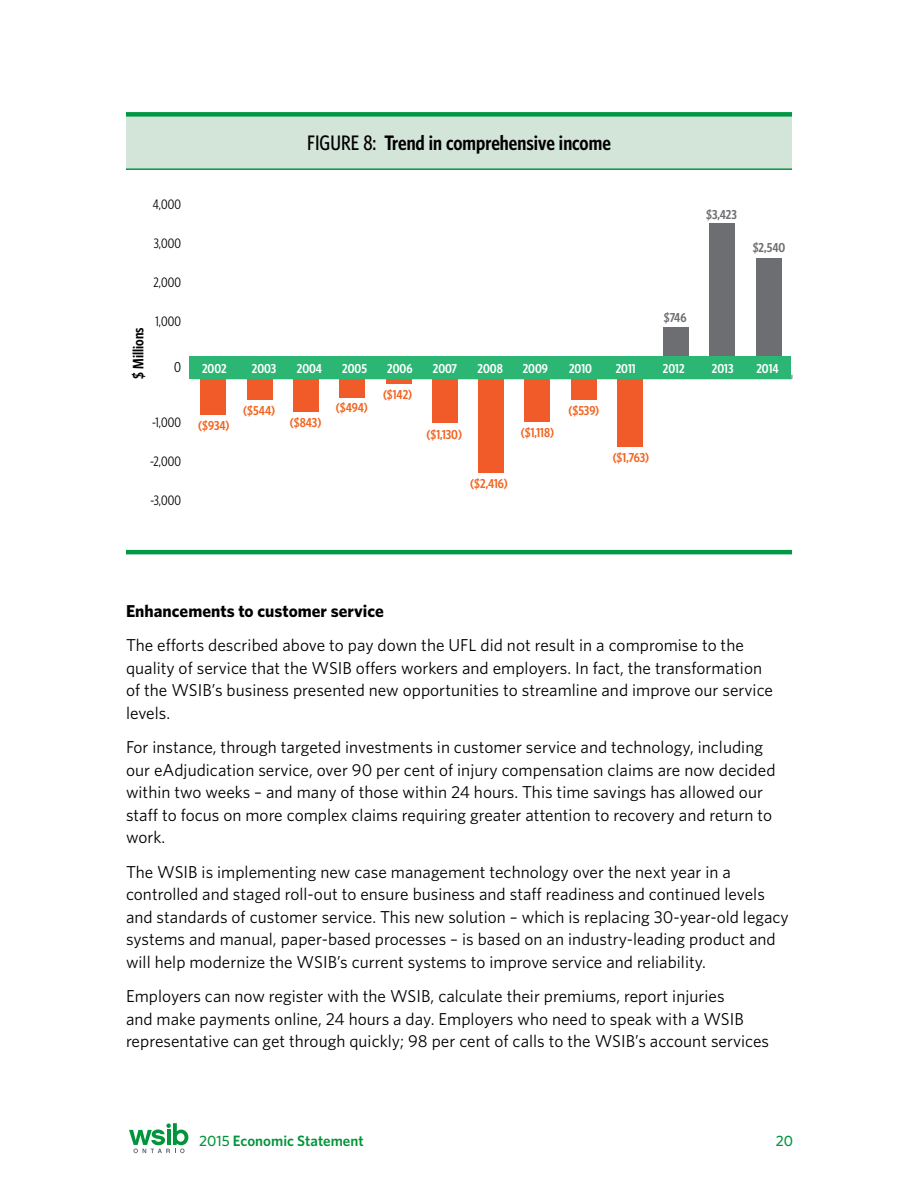
<style>
.page{position:relative;width:918px;height:1188px;background:#fff}
.page>*{position:absolute;margin:0;border:0;box-sizing:border-box;transform-origin:0 0}
.t1{font:600 21px "Whitney Condensed";color:#000}
.text{font:17.25px/22.5px "Whitney";color:#000}
.text-2{font:700 17.25px "Whitney";color:#000}
.t2{font:600 15.15px "Whitney Condensed";color:#000}
.t3{font:600 15px "Whitney";color:#00953a}
.t4{font:500 15px "Whitney";color:#00953a}
.t5{font:14.4px "Whitney Condensed";color:#000}
.t6{font:13.65px "Whitney Condensed";color:#000}
.t7{font:600 13.05px "Whitney Condensed";color:#f26522}
.t8{font:600 13.05px "Whitney Condensed";color:#fff}
.t9{font:600 13.05px "Whitney Condensed";color:#6d6e71}
.s1{font-weight:500}
</style>
<div class="page">
<svg style="left:129px;top:1123px;width:59px;height:30px"></svg>
<div style="left:126px;top:114px;width:666px;height:55px;background:#d3e4d9"></div>
<div style="left:126px;top:112px;width:666px;height:5px;background:#009845"></div>
<hr style="left:126px;top:168px;width:666px;height:2px;background:#009845">
<hr style="left:126px;top:550px;width:666px;height:4px;background:#009845">
<div style="left:201px;top:379px;width:25px;height:36px;background:#f15a29"></div>
<div style="left:247px;top:379px;width:26px;height:21px;background:#f15a29"></div>
<div style="left:293px;top:379px;width:26px;height:32px;background:#f15a29"></div>
<div style="left:339px;top:379px;width:26px;height:19px;background:#f15a29"></div>
<div style="left:386px;top:379px;width:26px;height:5px;background:#f15a29"></div>
<div style="left:432px;top:379px;width:26px;height:44px;background:#f15a29"></div>
<div style="left:478px;top:379px;width:26px;height:94px;background:#f15a29"></div>
<div style="left:524px;top:379px;width:26px;height:43px;background:#f15a29"></div>
<div style="left:571px;top:379px;width:26px;height:21px;background:#f15a29"></div>
<div style="left:617px;top:379px;width:26px;height:68px;background:#f15a29"></div>
<div style="left:663px;top:328px;width:26px;height:29px;background:#6d6e71"></div>
<div style="left:710px;top:224px;width:25px;height:133px;background:#6d6e71"></div>
<div style="left:756px;top:258px;width:26px;height:99px;background:#6d6e71"></div>
<div style="left:189px;top:356px;width:602px;height:23px;background:#2bb673"></div>
<p class="t1" style="left:307px;top:130px;width:305px"><span class="s1">FIGURE 8:</span> Trend in comprehensive income</p>
<p class="t6" style="left:153px;top:197px;width:30px">4,000</p>
<p class="t6" style="left:154px;top:235px;width:29px">3,000</p>
<p class="t6" style="left:154px;top:274px;width:29px">2,000</p>
<p class="t2" style="left:129px;top:379px;width:53px;rotate:-90deg">$ Millions</p>
<p class="t6" style="left:156px;top:313px;width:27px">1,000</p>
<p class="t5" style="left:174px;top:359px;width:8px">0</p>
<p class="t6" style="left:152px;top:414px;width:30px">-1,000</p>
<p class="t6" style="left:150px;top:453px;width:32px">-2,000</p>
<p class="t6" style="left:151px;top:492px;width:32px">-3,000</p>
<p class="t9" style="left:706px;top:206px;width:32px">$3,423</p>
<p class="t9" style="left:753px;top:239px;width:34px">$2,540</p>
<p class="t9" style="left:664px;top:309px;width:24px">$746</p>
<p class="t8" style="left:202px;top:361px;width:26px">2002</p>
<p class="t8" style="left:252px;top:361px;width:26px">2003</p>
<p class="t8" style="left:297px;top:361px;width:27px">2004</p>
<p class="t8" style="left:342px;top:361px;width:26px">2005</p>
<p class="t8" style="left:387px;top:361px;width:27px">2006</p>
<p class="t8" style="left:433px;top:361px;width:26px">2007</p>
<p class="t8" style="left:478px;top:361px;width:27px">2008</p>
<p class="t8" style="left:523px;top:361px;width:27px">2009</p>
<p class="t8" style="left:569px;top:361px;width:24px">2010</p>
<p class="t8" style="left:616px;top:361px;width:21px">2011</p>
<p class="t8" style="left:663px;top:361px;width:23px">2012</p>
<p class="t8" style="left:712px;top:361px;width:23px">2013</p>
<p class="t8" style="left:756px;top:361px;width:24px">2014</p>
<p class="t7" style="left:198px;top:418px;width:33px">($934)</p>
<p class="t7" style="left:243px;top:402px;width:33px">($544)</p>
<p class="t7" style="left:290px;top:414px;width:33px">($843)</p>
<p class="t7" style="left:336px;top:399px;width:33px">($494)</p>
<p class="t7" style="left:383px;top:386px;width:31px">($142)</p>
<p class="t7" style="left:426px;top:426px;width:37px">($1,130)</p>
<p class="t7" style="left:521px;top:424px;width:35px">($1,118)</p>
<p class="t7" style="left:470px;top:476px;width:39px">($2,416)</p>
<p class="t7" style="left:568px;top:403px;width:32px">($539)</p>
<p class="t7" style="left:613px;top:450px;width:38px">($1,763)</p>
<p class="text-2" style="left:126px;top:599px;width:259px">Enhancements to customer service</p>
<p class="text" style="left:126px;top:634px;width:649px">The efforts described above to pay down the UFL did not result in a compromise to the quality of service that the WSIB offers workers and employers. In fact, the transformation of the WSIB’s business presented new opportunities to streamline and improve our service levels.</p>
<p class="text" style="left:126px;top:736px;width:651px">For instance, through targeted investments in customer service and technology, including our eAdjudication service, over 90 per cent of injury compensation claims are now decided within two weeks – and many of those within 24 hours. This time savings has allowed our staff to focus on more complex claims requiring greater attention to recovery and return to work.</p>
<p class="text" style="left:126px;top:860px;width:664px">The WSIB is implementing new case management technology over the next year in a controlled and staged roll-out to ensure business and staff readiness and continued levels and standards of customer service. This new solution – which is replacing 30-year-old legacy systems and manual, paper-based processes – is based on an industry-leading product and will help modernize the WSIB’s current systems to improve service and reliability.</p>
<p class="text" style="left:126px;top:985px;width:645px">Employers can now register with the WSIB, calculate their premiums, report injuries<br>and make payments online, 24 hours a day. Employers who need to speak with a WSIB representative can get through quickly; 98 per cent of calls to the WSIB’s account services</p>
<p class="t3" style="left:199px;top:1131px;width:166px"><span class="s1">2015</span> Economic Statement</p>
<p class="t4" style="left:776px;top:1131px;width:19px">20</p>
</div>
